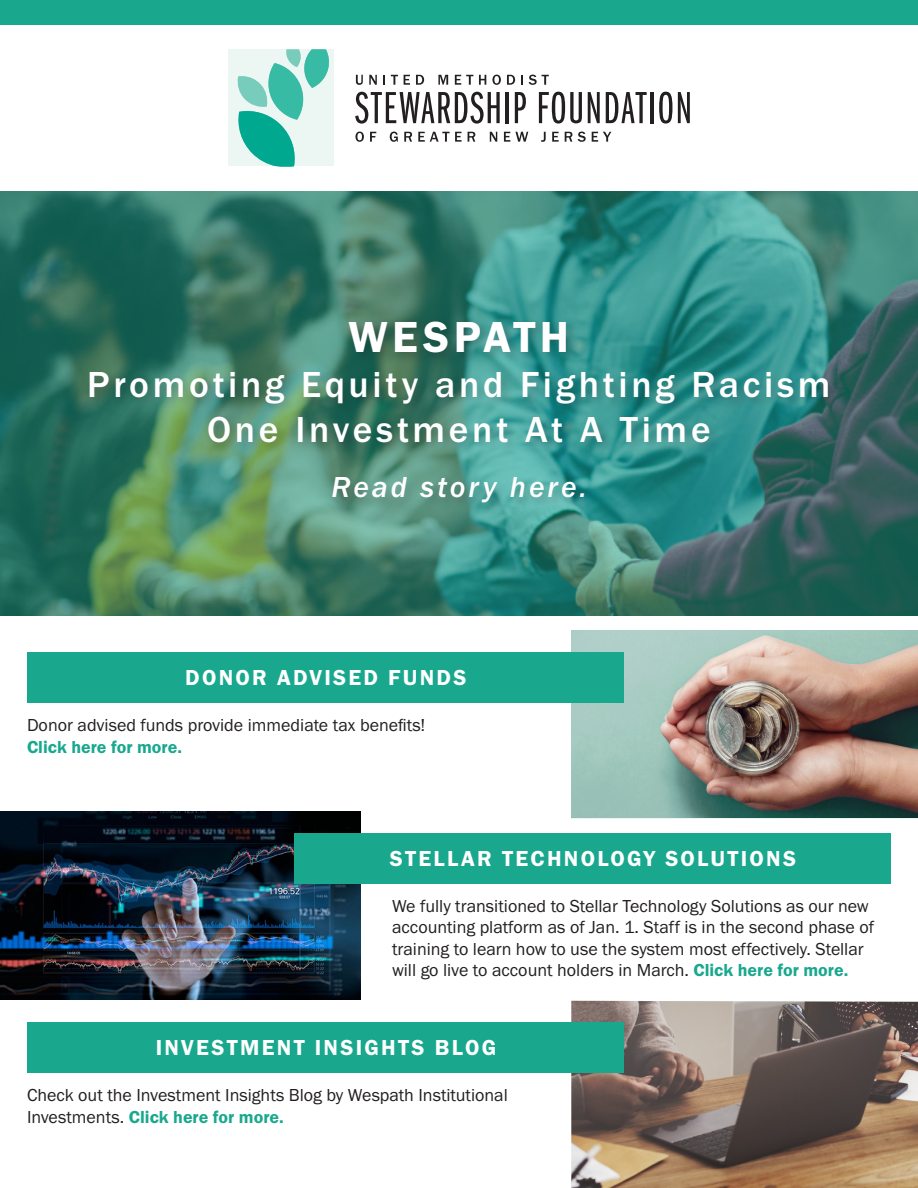
<style>
.page{position:relative;width:918px;height:1188px;background:#fff}
.page>*{position:absolute;margin:0;border:0;box-sizing:border-box;transform-origin:0 0}
.t1{font:45px "Franklin Gothic URW Dem";letter-spacing:.1em;color:#fff}
.t2{font:500 37.5px "Franklin Gothic URW";letter-spacing:.1em;color:#fff}
.t3{font:30px "Franklin Gothic URW Med Ita";letter-spacing:.1em;color:#fff}
.t4{font:22.5px "Franklin Gothic URW Dem";letter-spacing:.1em;color:#fff}
.t5{font:18px/21.6px "Franklin Gothic URW Boo";color:#231f20}
.t6{font:18px "Franklin Gothic URW Dem";color:#19a88e}
.s1{font-family:"Franklin Gothic URW Dem";color:#19a88e}
.s2{font-family:"Franklin Gothic URW Boo";color:#231f20}
</style>
<div class="page">
<svg style="left:356px;top:75px;width:7px;height:10px"></svg>
<svg style="left:369px;top:75px;width:8px;height:10px"></svg>
<svg style="left:383px;top:75px;width:2px;height:10px"></svg>
<svg style="left:391px;top:75px;width:7px;height:10px"></svg>
<svg style="left:404px;top:75px;width:6px;height:10px"></svg>
<svg style="left:416px;top:75px;width:8px;height:10px"></svg>
<svg style="left:438px;top:75px;width:10px;height:10px"></svg>
<svg style="left:455px;top:75px;width:18px;height:10px"></svg>
<svg style="left:479px;top:75px;width:7px;height:10px"></svg>
<svg style="left:492px;top:75px;width:9px;height:10px"></svg>
<svg style="left:507px;top:75px;width:8px;height:10px"></svg>
<svg style="left:521px;top:75px;width:2px;height:10px"></svg>
<svg style="left:529px;top:75px;width:20px;height:10px"></svg>
<svg style="left:355px;top:132px;width:9px;height:10px"></svg>
<svg style="left:370px;top:132px;width:6px;height:10px"></svg>
<svg style="left:390px;top:132px;width:8px;height:10px"></svg>
<svg style="left:404px;top:132px;width:8px;height:10px"></svg>
<svg style="left:418px;top:132px;width:44px;height:10px"></svg>
<svg style="left:468px;top:132px;width:7px;height:10px"></svg>
<svg style="left:490px;top:132px;width:7px;height:10px"></svg>
<svg style="left:504px;top:132px;width:24px;height:10px"></svg>
<svg style="left:541px;top:132px;width:5px;height:10px"></svg>
<svg style="left:552px;top:132px;width:7px;height:10px"></svg>
<svg style="left:565px;top:132px;width:7px;height:10px"></svg>
<svg style="left:578px;top:132px;width:8px;height:10px"></svg>
<svg style="left:592px;top:132px;width:19px;height:10px"></svg>
<svg style="left:355px;top:92px;width:145px;height:32px"></svg>
<hr style="left:506px;top:92px;width:3px;height:31px;background:#231f20">
<svg style="left:515px;top:92px;width:11px;height:31px"></svg>
<svg style="left:539px;top:92px;width:43px;height:32px"></svg>
<svg style="left:588px;top:92px;width:12px;height:31px"></svg>
<svg style="left:606px;top:92px;width:41px;height:31px"></svg>
<hr style="left:651px;top:92px;width:3px;height:31px;background:#231f20">
<svg style="left:659px;top:92px;width:13px;height:32px"></svg>
<svg style="left:678px;top:92px;width:12px;height:31px"></svg>
<div style="left:228px;top:50px;width:105px;height:116px;background:#ecf6f3"></div>
<svg style="left:237px;top:50px;width:92px;height:116px"></svg>
<div style="left:0;top:0;width:918px;height:24px;background:#19a88e"></div>
<img style="left:571px;top:631px;width:347px;height:187px">
<img style="left:571px;top:1001px;width:347px;height:187px">
<img style="left:0;top:811px;width:361px;height:188px">
<div style="left:28px;top:652px;width:596px;height:51px;background:#19a88e"></div>
<div style="left:28px;top:1022px;width:596px;height:51px;background:#19a88e"></div>
<div style="left:295px;top:833px;width:596px;height:51px;background:#19a88e"></div>
<svg style="left:0;top:192px;width:918px;height:424px;background:#387c6e"></svg>
<div style="left:87px;top:318px;width:754px;height:137px;background:#231f20;opacity:.25"></div>
<div style="left:330px;top:474px;width:267px;height:41px;background:#231f20;opacity:.25"></div>
<p class="t1" style="left:349px;top:309px;width:222px">WESPATH</p>
<p class="t2" style="left:87px;top:361px;width:745px">Promoting Equity and Fighting Racism</p>
<p class="t2" style="left:207px;top:406px;width:505px">One Investment At A Time</p>
<p class="t3" style="left:332px;top:469px;width:257px">Read story here.</p>
<p class="t4" style="left:185px;top:664px;width:283px">DONOR ADVISED FUNDS</p>
<p class="t5" style="left:27px;top:714px;width:400px">Donor advised funds provide immediate tax benefits!</p>
<p class="t6" style="left:27px;top:736px;width:156px">Click here for more.</p>
<p class="t4" style="left:390px;top:844px;width:408px">STELLAR TECHNOLOGY SOLUTIONS</p>
<p class="t5" style="left:392px;top:894px;width:484px">We fully transitioned to Stellar Technology Solutions as our new accounting platform as of Jan. 1. Staff is in the second phase of training to learn how to use the system most effectively. Stellar will go live to account holders in March. <span class="s1">Click here for more.</span></p>
<p class="t4" style="left:156px;top:1034px;width:342px">INVESTMENT INSIGHTS BLOG</p>
<p class="t5" style="left:27px;top:1084px;width:482px">Check out the Investment Insights Blog by Wespath Institutional</p>
<p class="t6" style="left:27px;top:1106px;width:258px"><span class="s2">Investments.</span> Click here for more.</p>
</div>
